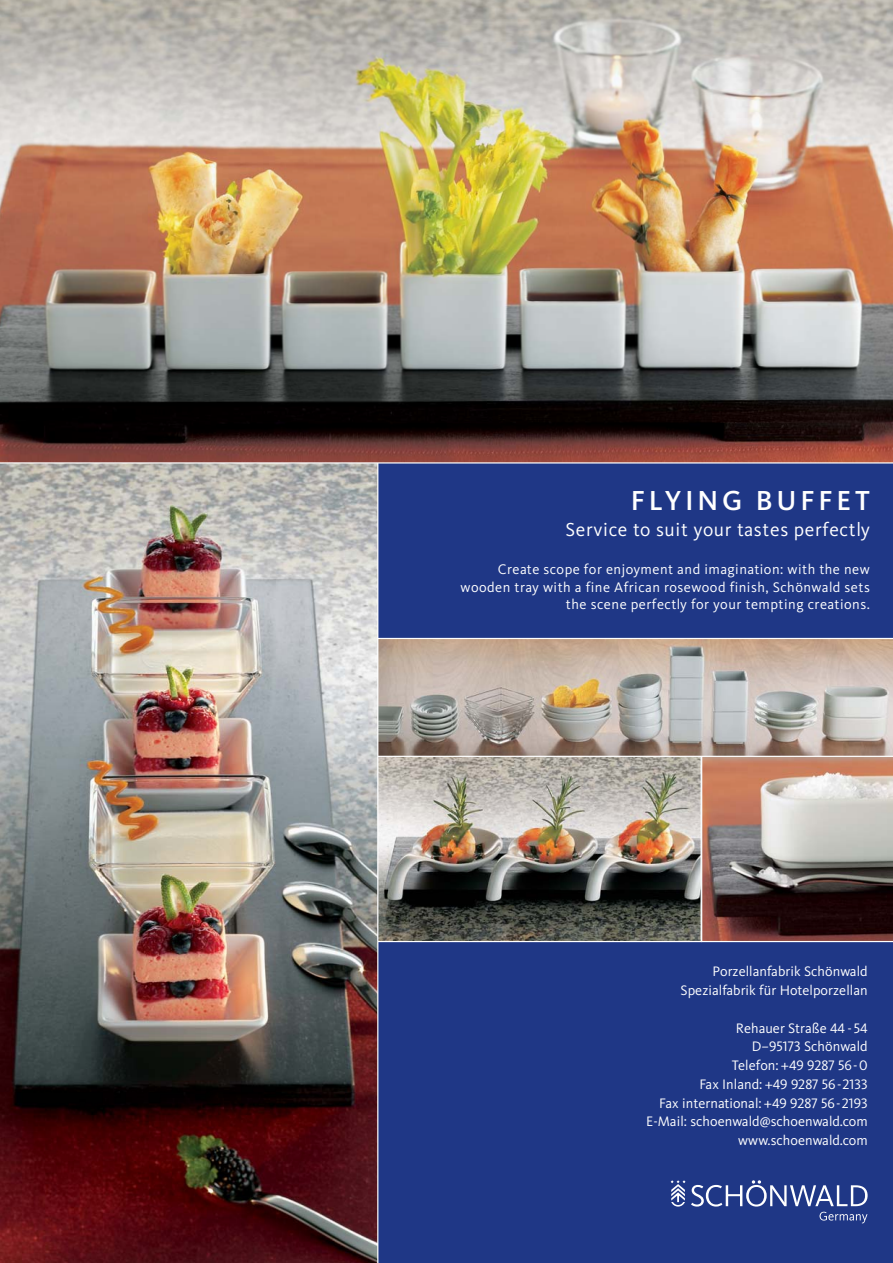
<style>
.page{position:relative;width:893px;height:1263px;background:#fff}
.page>*{position:absolute;margin:0;border:0;box-sizing:border-box;transform-origin:0 0}
.t1{font:500 28.5px "Kievit";letter-spacing:.135em;color:#fff}
.t2{font:19.5px "Kievit";letter-spacing:.035em;color:#fff}
.t3{font:14.4px/17.2px "Kievit";letter-spacing:.035em;color:#fff;text-align:right}
.t4{font:14.25px/18.8px "Kievit";letter-spacing:.005em;color:#fff;text-align:right}
.t5{font:14.25px/18.8px "Kievit Regular SC";letter-spacing:-.005em;color:#fff;text-align:right}
.s1{font-family:"Kievit Regular SC"}
.s2{font-family:"Kievit"}
</style>
<div class="page">
<div style="left:0;top:459px;width:892px;height:804px;background:#1f3786"></div>
<svg style="left:670px;top:1180px;width:15px;height:27px"></svg>
<svg style="left:691px;top:1180px;width:176px;height:43px"></svg>
<img style="left:378px;top:757px;width:321px;height:183px">
<svg style="left:701px;top:757px;width:191px;height:185px;background:#907971"></svg>
<svg style="left:378px;top:638px;width:514px;height:119px;background:#b9ada2"></svg>
<img style="left:0;top:464px;width:378px;height:799px">
<img style="left:0;top:0;width:892px;height:464px">
<h1 class="t1" style="left:630px;top:489px;width:241px">FLYING BUFFET</h1>
<h2 class="t2" style="left:565px;top:522px;width:306px">Service to suit your tastes perfectly</h2>
<p class="t3" style="left:460px;top:562px;width:411px">Create scope for enjoyment and imagination: with the new wooden tray with a fine African rosewood finish, Schönwald sets the scene perfectly for your tempting creations.</p>
<p class="t4" style="left:680px;top:963px;width:189px">Porzellanfabrik Schönwald<br>Spezialfabrik für Hotelporzellan</p>
<p class="t4" style="left:736px;top:1020px;width:133px">Rehauer Straße <span class="s1">44 - 54<br></span>D–<span class="s1">95173</span> Schönwald</p>
<p class="t5" style="left:699px;top:1056px;width:170px"><span class="s2">Telefon:</span> +49 9287 56-0<br><span class="s2">Fax Inland:</span> +49 9287 56-2133</p>
<p class="t4" style="left:646px;top:1095px;width:223px">Fax international: <span class="s1">+49 9287 56-2193<br></span>E-Mail: schoenwald@schoenwald.com www.schoenwald.com</p>
</div>
